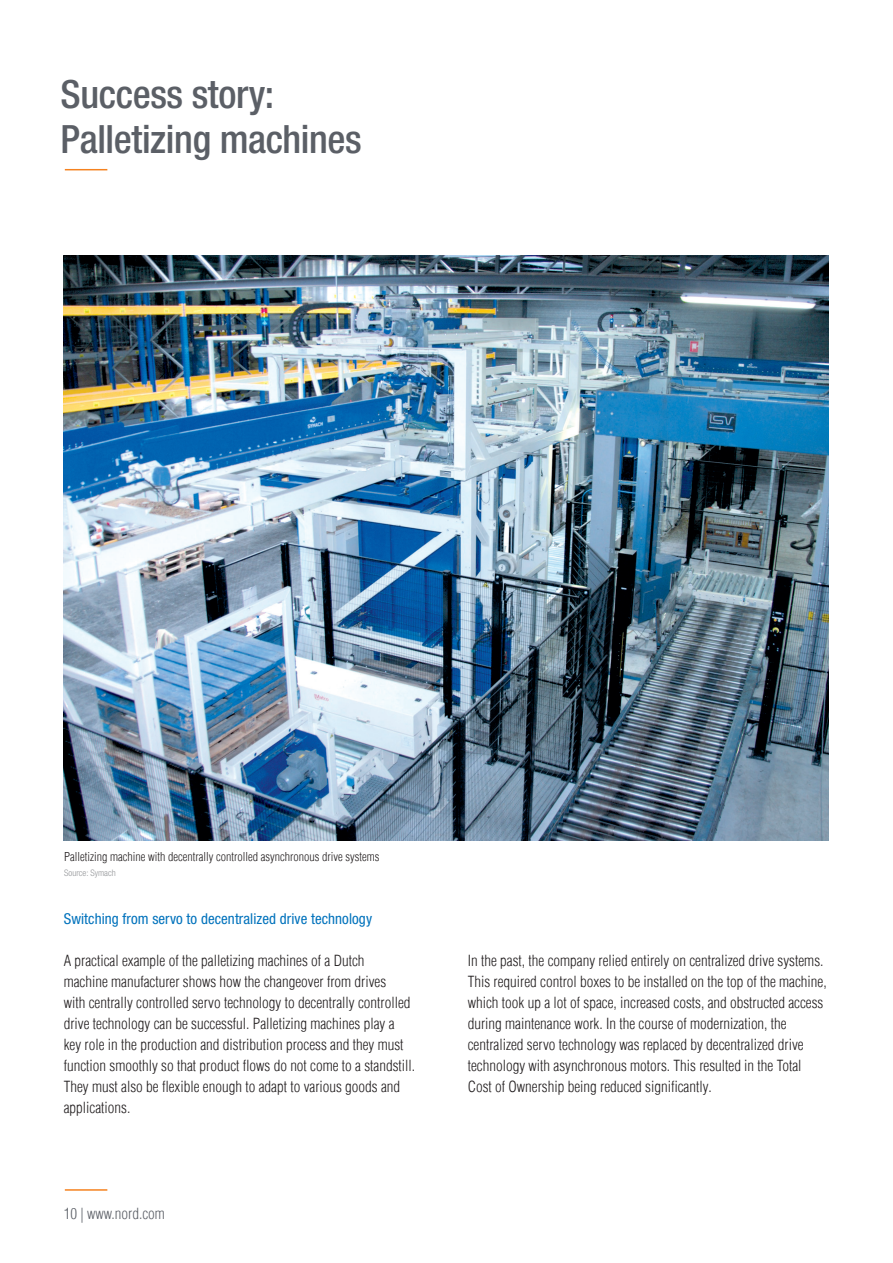
<style>
.page{position:relative;width:893px;height:1263px;background:#fff}
.page>*{position:absolute;margin:0;border:0;box-sizing:border-box;transform-origin:0 0}
.t1{font:500 condensed 39px/45px "Helvetica Neue LT Std";letter-spacing:-.01em;color:#5b5f66}
.t2{font:300 condensed 15px/21px "Helvetica Com";color:#231f20}
.t3{font:condensed 15px "Helvetica Neue LT Std";letter-spacing:.005em;color:#0072bc}
.t4{font:300 condensed 15px "Helvetica Com";color:#5b5f66}
.t5{font:300 condensed 12px "Helvetica Com";color:#231f20}
.t6{font:300 condensed 9px "Helvetica Neue LT Std";color:#939598}
</style>
<div class="page">
<hr style="left:65px;top:1189px;width:42px;height:2px;background:#f58220">
<hr style="left:65px;top:169px;width:42px;height:1px;background:#f58220">
<img style="left:64px;top:255px;width:764px;height:585px">
<h1 class="t1" style="left:61px;top:71px;width:303px">Success story:<br>Palletizing machines</h1>
<p class="t5" style="left:64px;top:849px;width:317px">Palletizing machine with decentrally controlled asynchronous drive systems</p>
<p class="t6" style="left:64px;top:867px;width:53px">Source: Symach</p>
<p class="t3" style="left:64px;top:910px;width:310px">Switching from servo to decentralized drive technology</p>
<p class="t2" style="left:64px;top:950px;width:353px">A practical example of the palletizing machines of a Dutch<br>machine manufacturer shows how the changeover from drives<br>with centrally controlled servo technology to decentrally controlled drive technology can be successful. Palletizing machines play a key role in the production and distribution process and they must function smoothly so that product flows do not come to a standstill.<br>They must also be flexible enough to adapt to various goods and applications.</p>
<p class="t2" style="left:468px;top:950px;width:360px">In the past, the company relied entirely on centralized drive systems.<br>This required control boxes to be installed on the top of the machine, which took up a lot of space, increased costs, and obstructed access during maintenance work. In the course of modernization, the centralized servo technology was replaced by decentralized drive technology with asynchronous motors. This resulted in the Total Cost of Ownership being reduced significantly.</p>
<p class="t4" style="left:64px;top:1204px;width:103px">10 | www.nord.com</p>
</div>
